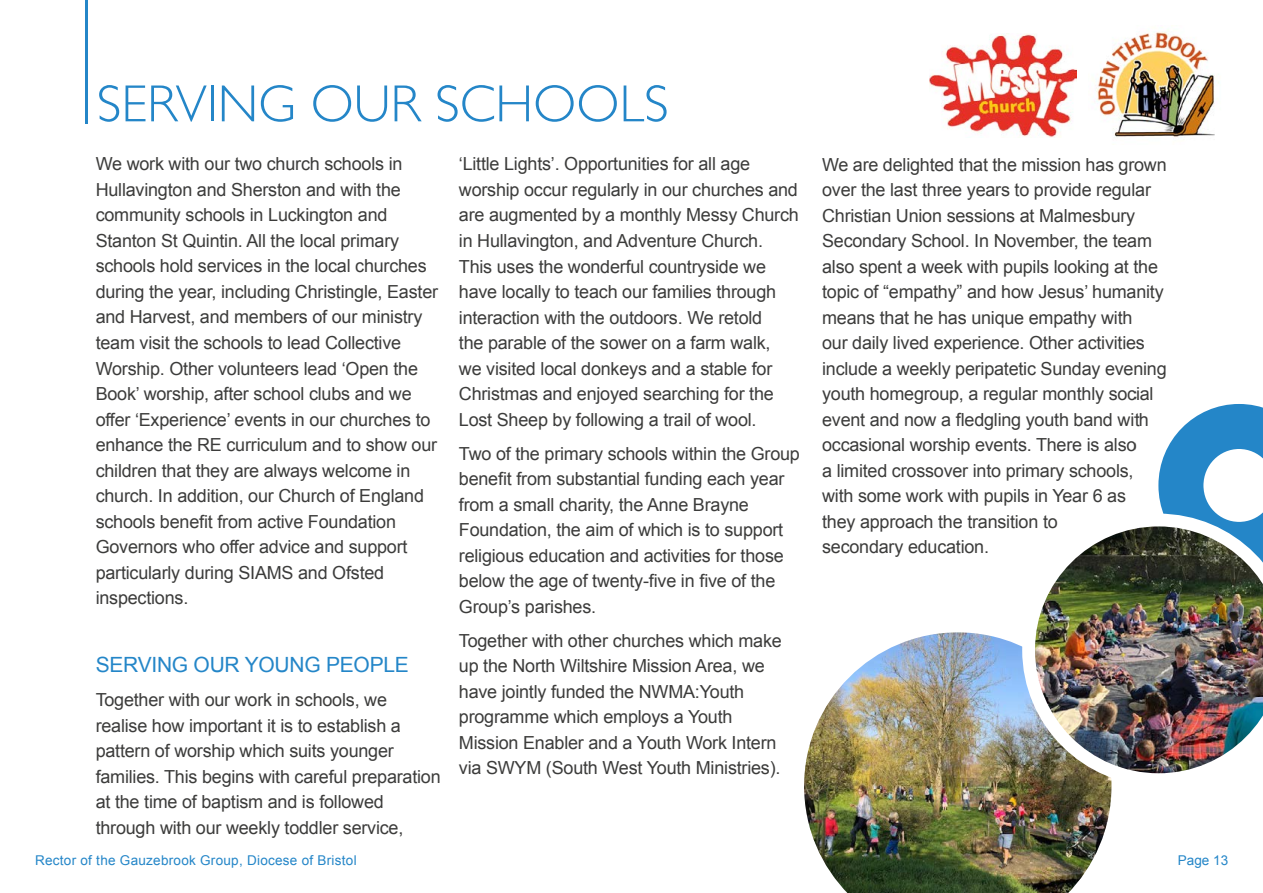
<style>
.page{position:relative;width:1263px;height:893px;background:#fff}
.page>*{position:absolute;margin:0;border:0;box-sizing:border-box;transform-origin:0 0}
.t1{font:300 52.5px "Gill Sans";color:#2486c8}
.t2{font:21px "Arial";letter-spacing:-.01em;color:#2486c8}
.t3{font:18px/25.5px "Arial";letter-spacing:-.01em;color:#3c3c3b}
.t4{font:13.5px "Arial";letter-spacing:.02em;color:#2486c8}
</style>
<div class="page">
<hr style="left:85px;top:0;width:2px;height:123px;background:#2486c8">
<img style="left:804px;top:632px;width:307px;height:261px">
<svg style="left:1158px;top:404px;width:105px;height:110px"></svg>
<img style="left:929px;top:33px;width:148px;height:104px">
<img style="left:1096px;top:27px;width:123px;height:113px">
<img style="left:1022px;top:514px;width:241px;height:272px">
<h1 class="t1" style="left:97px;top:63px;width:573px">SERVING OUR SCHOOLS</h1>
<p class="t3" style="left:96px;top:152px;width:344px">We work with our two church schools in Hullavington and Sherston and with the community schools in Luckington and Stanton St Quintin. All the local primary schools hold services in the local churches during the year, including Christingle, Easter and Harvest, and members of our ministry team visit the schools to lead Collective Worship. Other volunteers lead ‘Open the Book’ worship, after school clubs and we offer ‘Experience’ events in our churches to enhance the RE curriculum and to show our children that they are always welcome in church. In addition, our Church of England schools benefit from active Foundation Governors who offer advice and support particularly during SIAMS and Ofsted inspections.</p>
<p class="t3" style="left:459px;top:152px;width:341px">‘Little Lights’. Opportunities for all age worship occur regularly in our churches and are augmented by a monthly Messy Church in Hullavington, and Adventure Church.<br>This uses the wonderful countryside we have locally to teach our families through interaction with the outdoors. We retold<br>the parable of the sower on a farm walk,<br>we visited local donkeys and a stable for Christmas and enjoyed searching for the Lost Sheep by following a trail of wool.</p>
<p class="t3" style="left:459px;top:441px;width:343px">Two of the primary schools within the Group benefit from substantial funding each year from a small charity, the Anne Brayne Foundation, the aim of which is to support religious education and activities for those below the age of twenty-five in five of the Group’s parishes.</p>
<p class="t3" style="left:459px;top:628px;width:324px">Together with other churches which make up the North Wiltshire Mission Area, we have jointly funded the NWMA:Youth programme which employs a Youth Mission Enabler and a Youth Work Intern via SWYM (South West Youth Ministries).</p>
<p class="t2" style="left:96px;top:651px;width:315px">SERVING OUR YOUNG PEOPLE</p>
<p class="t3" style="left:96px;top:687px;width:347px">Together with our work in schools, we realise how important it is to establish a pattern of worship which suits younger families. This begins with careful preparation at the time of baptism and is followed through with our weekly toddler service,</p>
<p class="t3" style="left:822px;top:152px;width:346px">We are delighted that the mission has grown over the last three years to provide regular Christian Union sessions at Malmesbury Secondary School. In November, the team also spent a week with pupils looking at the topic of “empathy” and how Jesus’ humanity means that he has unique empathy with<br>our daily lived experience. Other activities include a weekly peripatetic Sunday evening youth homegroup, a regular monthly social event and now a fledgling youth band with occasional worship events. There is also<br>a limited crossover into primary schools, with some work with pupils in Year 6 as<br>they approach the transition to<br>secondary education.</p>
<p class="t4" style="left:35px;top:851px;width:323px">Rector of the Gauzebrook Group, Diocese of Bristol</p>
<p class="t4" style="left:1178px;top:851px;width:52px">Page 13</p>
</div>
